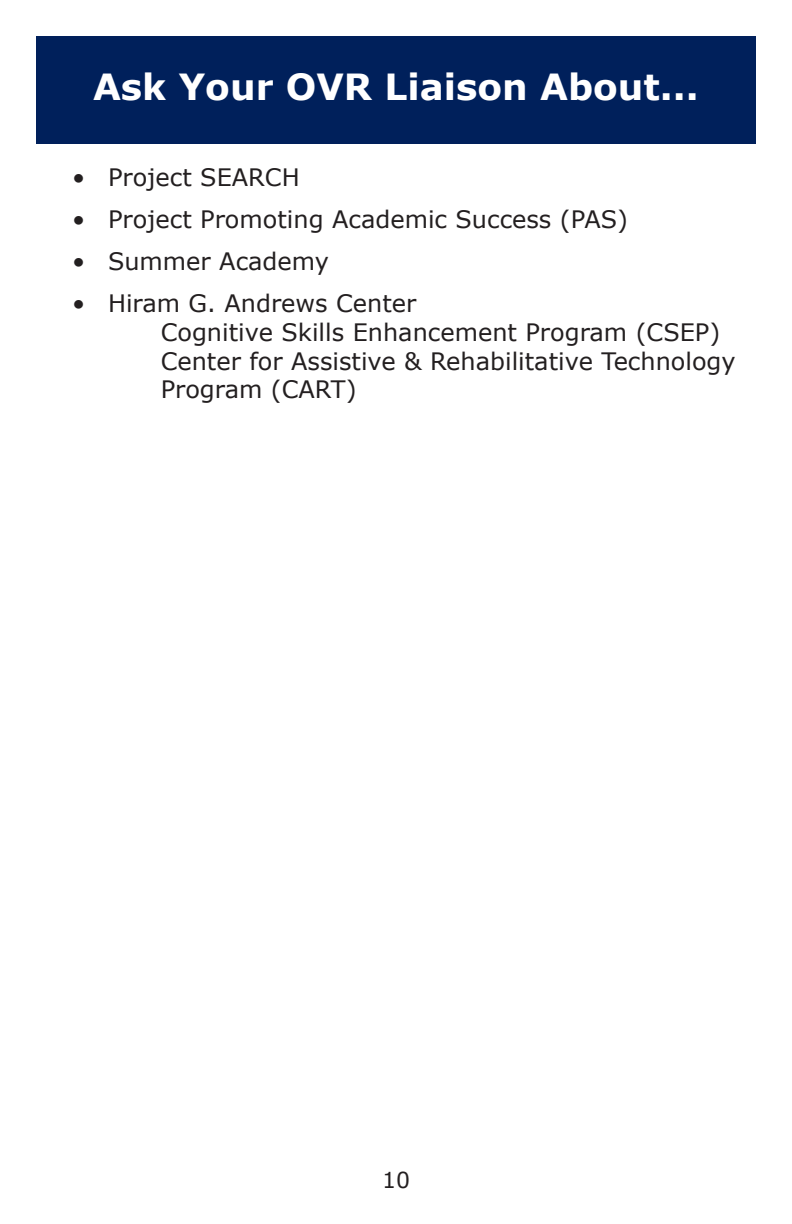
<style>
.page{position:relative;width:792px;height:1224px;background:#fff}
.page>*{position:absolute;margin:0;border:0;box-sizing:border-box;transform-origin:0 0}
.t1{font:700 36px "Verdana";color:#fff}
.t2{font:24px/28.8px "Verdana";color:#231f20}
.t3{font:22px "Verdana";color:#231f20}
</style>
<div class="page">
<div style="left:36px;top:36px;width:720px;height:107px;background:#00205b"></div>
<p class="t1" style="left:93px;top:64px;width:607px">Ask Your OVR Liaison About...</p>
<p class="t2" style="left:72px;top:162px;width:229px">• Project SEARCH</p>
<p class="t2" style="left:72px;top:204px;width:558px">• Project Promoting Academic Success (PAS)</p>
<p class="t2" style="left:72px;top:246px;width:259px">• Summer Academy</p>
<p class="t2" style="left:72px;top:288px;width:346px">• Hiram G. Andrews Center</p>
<p class="t2" style="left:161px;top:317px;width:561px">Cognitive Skills Enhancement Program (CSEP)</p>
<p class="t2" style="left:161px;top:346px;width:577px">Center for Assistive &amp; Rehabilitative Technology<br>Program (CART)</p>
<p class="t3" style="left:382px;top:1166px;width:29px">10</p>
</div>
